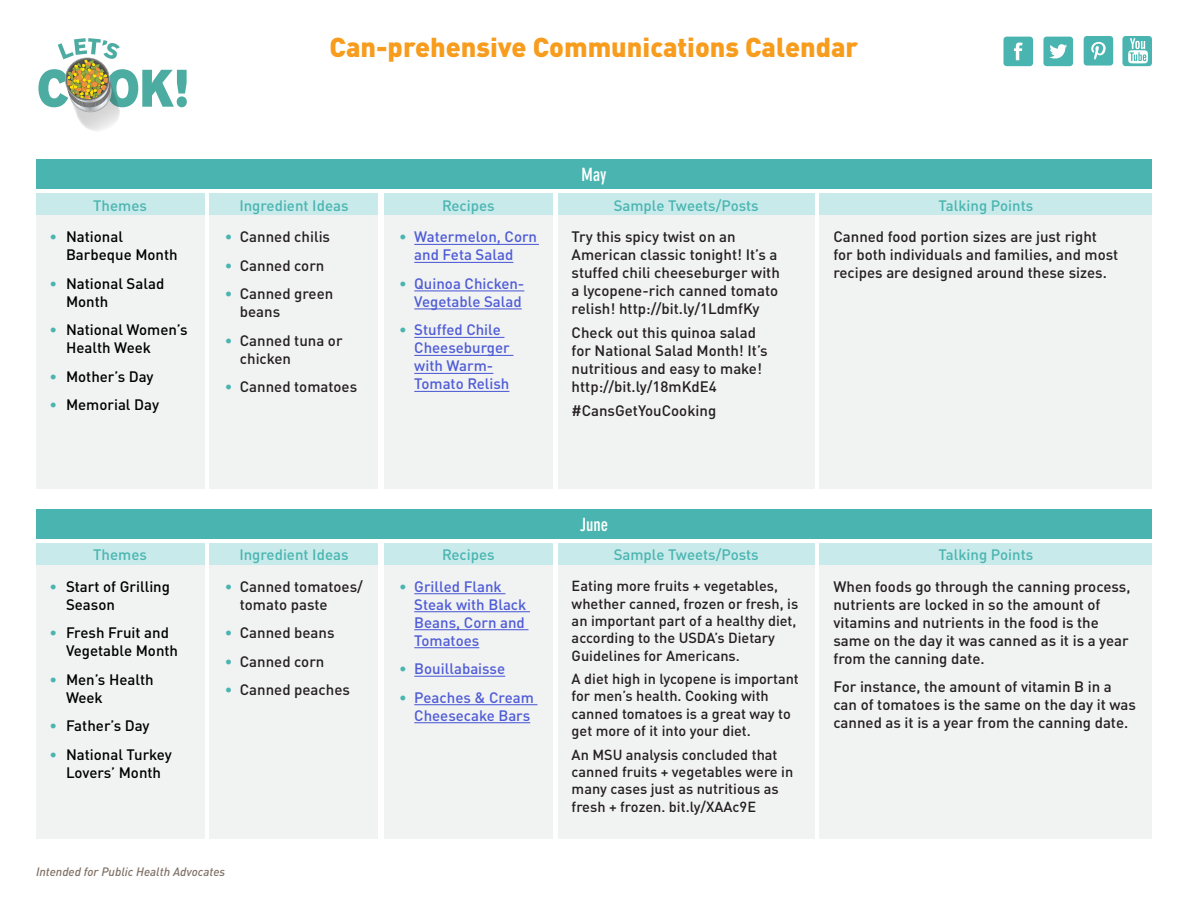
<style>
.page{position:relative;width:1188px;height:918px;background:#fff}
.page>*{position:absolute;margin:0;border:0;box-sizing:border-box;transform-origin:0 0}
.t1{font:900 27px "DINOT";color:#f79c1c}
.t2{font:700 condensed 18px "DIN Neuzeit Grotesk Std";color:#fff}
.t3{font:500 15px/18px "DINOT";color:#241f21}
.t4{font:500 15px/18px "DINOT";color:#000}
.t5{font:500 15px/18px "DINOT";color:#4f5cd6;text-align:right}
.t6{font:500 15px "DINOT";color:#4ab5b0}
.t7{font:500 14.4px/17.4px "DINOT";color:#241f21}
.t8{font:italic 500 12px "DINOT";color:#807066}
.s1{color:#4ab5b0}
</style>
<div class="page">
<svg style="left:38px;top:38px;width:149px;height:93px"></svg>
<div style="left:1004px;top:37px;width:29px;height:29px;background:#4ab5b0;border-radius:3px"></div>
<svg style="left:1014px;top:43px;width:9px;height:17px"></svg>
<div style="left:1043px;top:37px;width:30px;height:29px;background:#4ab5b0;border-radius:3px"></div>
<svg style="left:1049px;top:44px;width:18px;height:15px"></svg>
<div style="left:1084px;top:36px;width:29px;height:30px;background:#4ab5b0;border-radius:3px"></div>
<svg style="left:1091px;top:42px;width:15px;height:18px"></svg>
<div style="left:1122px;top:36px;width:30px;height:30px;background:#4ab5b0;border-radius:3px"></div>
<svg style="left:1128px;top:38px;width:20px;height:25px"></svg>
<div style="left:36px;top:159px;width:1116px;height:30px;background:#4ab5b0"></div>
<div style="left:36px;top:509px;width:1116px;height:30px;background:#4ab5b0"></div>
<div style="left:36px;top:194px;width:168px;height:22px;background:#c8eaeb"></div>
<div style="left:36px;top:543px;width:168px;height:22px;background:#c8eaeb"></div>
<div style="left:36px;top:216px;width:168px;height:273px;background:#f1f2f2"></div>
<div style="left:36px;top:565px;width:168px;height:273px;background:#f1f2f2"></div>
<div style="left:210px;top:194px;width:168px;height:22px;background:#c8eaeb"></div>
<div style="left:210px;top:543px;width:168px;height:22px;background:#c8eaeb"></div>
<div style="left:210px;top:216px;width:168px;height:273px;background:#f1f2f2"></div>
<div style="left:210px;top:565px;width:168px;height:273px;background:#f1f2f2"></div>
<div style="left:384px;top:194px;width:168px;height:22px;background:#c8eaeb"></div>
<div style="left:384px;top:543px;width:168px;height:22px;background:#c8eaeb"></div>
<div style="left:384px;top:216px;width:168px;height:273px;background:#f1f2f2"></div>
<hr style="left:414px;top:244px;width:125px;height:1px;background:#4f5cd6">
<hr style="left:414px;top:262px;width:99px;height:1px;background:#4f5cd6">
<hr style="left:414px;top:290px;width:110px;height:1px;background:#4f5cd6">
<hr style="left:414px;top:308px;width:108px;height:1px;background:#4f5cd6">
<hr style="left:414px;top:337px;width:90px;height:1px;background:#4f5cd6">
<hr style="left:414px;top:355px;width:99px;height:1px;background:#4f5cd6">
<hr style="left:414px;top:373px;width:79px;height:1px;background:#4f5cd6">
<hr style="left:414px;top:391px;width:95px;height:1px;background:#4f5cd6">
<div style="left:384px;top:565px;width:168px;height:273px;background:#f1f2f2"></div>
<hr style="left:414px;top:593px;width:91px;height:1px;background:#4f5cd6">
<hr style="left:414px;top:611px;width:116px;height:1px;background:#4f5cd6">
<hr style="left:414px;top:629px;width:114px;height:1px;background:#4f5cd6">
<hr style="left:414px;top:647px;width:65px;height:1px;background:#4f5cd6">
<hr style="left:414px;top:676px;width:91px;height:1px;background:#4f5cd6">
<hr style="left:414px;top:704px;width:123px;height:1px;background:#4f5cd6">
<hr style="left:414px;top:722px;width:116px;height:1px;background:#4f5cd6">
<div style="left:558px;top:194px;width:256px;height:22px;background:#c8eaeb"></div>
<div style="left:558px;top:543px;width:256px;height:22px;background:#c8eaeb"></div>
<div style="left:558px;top:216px;width:256px;height:273px;background:#f1f2f2"></div>
<div style="left:558px;top:565px;width:256px;height:273px;background:#f1f2f2"></div>
<div style="left:820px;top:194px;width:332px;height:22px;background:#c8eaeb"></div>
<div style="left:820px;top:543px;width:332px;height:22px;background:#c8eaeb"></div>
<div style="left:820px;top:216px;width:332px;height:273px;background:#f1f2f2"></div>
<div style="left:820px;top:565px;width:332px;height:273px;background:#f1f2f2"></div>
<h1 class="t1" style="left:330px;top:29px;width:530px">Can-prehensive Communications Calendar</h1>
<p class="t6" style="left:93px;top:196px;width:55px">Themes</p>
<p class="t4" style="left:66px;top:228px;width:113px;text-indent:-16px"><span class="s1">•</span> National<br>Barbeque Month</p>
<p class="t4" style="left:66px;top:274px;width:100px;text-indent:-16px"><span class="s1">•</span> National Salad<br>Month</p>
<p class="t4" style="left:66px;top:321px;width:123px;text-indent:-16px"><span class="s1">•</span> National Women’s<br>Health Week</p>
<p class="t4" style="left:50px;top:367px;width:106px"><span class="s1">•</span> Mother’s Day</p>
<p class="t4" style="left:50px;top:396px;width:111px"><span class="s1">•</span> Memorial Day</p>
<p class="t6" style="left:239px;top:196px;width:111px">Ingredient Ideas</p>
<p class="t3" style="left:225px;top:228px;width:107px"><span class="s1">•</span> Canned chilis</p>
<p class="t3" style="left:225px;top:256px;width:101px"><span class="s1">•</span> Canned corn</p>
<p class="t3" style="left:240px;top:285px;width:95px;text-indent:-15px"><span class="s1">•</span> Canned green beans</p>
<p class="t3" style="left:240px;top:331px;width:104px;text-indent:-15px"><span class="s1">•</span> Canned tuna or chicken</p>
<p class="t3" style="left:225px;top:378px;width:134px"><span class="s1">•</span> Canned tomatoes</p>
<p class="t6" style="left:442px;top:196px;width:54px">Recipes</p>
<p class="t5" style="left:399px;top:228px;width:139px;text-align:center"><span class="s1">•</span> Watermelon, Corn and Feta Salad</p>
<p class="t5" style="left:399px;top:274px;width:127px"><span class="s1">•</span> Quinoa Chicken-<br>Vegetable Salad</p>
<p class="t5" style="left:414px;top:321px;width:97px;text-align:left;text-indent:-15px"><span class="s1">•</span> Stuffed Chile<br>Cheeseburger with Warm-<br>Tomato Relish</p>
<p class="t2" style="left:582px;top:164px;width:26px">May</p>
<p class="t6" style="left:614px;top:196px;width:146px">Sample Tweets/Posts</p>
<p class="t3" style="left:572px;top:228px;width:210px">Try this spicy twist on an<br>American classic tonight! It’s a stuffed chili cheeseburger with a lycopene-rich canned tomato relish! http://bit.ly/1LdmfKy</p>
<p class="t3" style="left:572px;top:324px;width:198px">Check out this quinoa salad for National Salad Month! It’s nutritious and easy to make! http://bit.ly/18mKdE4</p>
<p class="t3" style="left:572px;top:402px;width:146px">#CansGetYouCooking</p>
<p class="t6" style="left:939px;top:196px;width:96px">Talking Points</p>
<p class="t3" style="left:833px;top:228px;width:286px">Canned food portion sizes are just right for both individuals and families, and most recipes are designed around these sizes.</p>
<p class="t2" style="left:580px;top:514px;width:30px">June</p>
<p class="t6" style="left:93px;top:545px;width:55px">Themes</p>
<p class="t6" style="left:239px;top:545px;width:111px">Ingredient Ideas</p>
<p class="t6" style="left:442px;top:545px;width:54px">Recipes</p>
<p class="t6" style="left:614px;top:545px;width:146px">Sample Tweets/Posts</p>
<p class="t6" style="left:939px;top:545px;width:96px">Talking Points</p>
<p class="t4" style="left:66px;top:577px;width:106px;text-indent:-16px"><span class="s1">•</span> Start of Grilling<br>Season</p>
<p class="t4" style="left:66px;top:623px;width:114px;text-indent:-16px"><span class="s1">•</span> Fresh Fruit and<br>Vegetable Month</p>
<p class="t4" style="left:66px;top:670px;width:89px;text-indent:-16px"><span class="s1">•</span> Men’s Health<br>Week</p>
<p class="t4" style="left:50px;top:716px;width:102px"><span class="s1">•</span> Father’s Day</p>
<p class="t4" style="left:50px;top:745px;width:124px;text-align:center"><span class="s1">•</span> National Turkey<br>Lovers’ Month</p>
<p class="t3" style="left:240px;top:577px;width:124px;text-indent:-15px"><span class="s1">•</span> Canned tomatoes/ tomato paste</p>
<p class="t3" style="left:225px;top:623px;width:111px"><span class="s1">•</span> Canned beans</p>
<p class="t3" style="left:225px;top:652px;width:101px"><span class="s1">•</span> Canned corn</p>
<p class="t3" style="left:225px;top:680px;width:127px"><span class="s1">•</span> Canned peaches</p>
<p class="t5" style="left:414px;top:577px;width:114px;text-align:left;text-indent:-15px"><span class="s1">•</span> Grilled Flank<br>Steak with Black<br>Beans, Corn and<br>Tomatoes</p>
<p class="t5" style="left:399px;top:659px;width:107px"><span class="s1">•</span> Bouillabaisse</p>
<p class="t5" style="left:399px;top:688px;width:136px"><span class="s1">•</span> Peaches &amp; Cream<br>Cheesecake Bars</p>
<p class="t7" style="left:572px;top:577px;width:228px">Eating more fruits + vegetables, whether canned, frozen or fresh, is an important part of a healthy diet, according to the USDA’s Dietary<br>Guidelines for Americans.</p>
<p class="t7" style="left:572px;top:670px;width:229px">A diet high in lycopene is important for men’s health. Cooking with canned tomatoes is a great way to get more of it into your diet.</p>
<p class="t7" style="left:572px;top:745px;width:223px">An MSU analysis concluded that canned fruits + vegetables were in many cases just as nutritious as fresh + frozen. bit.ly/XAAc9E</p>
<p class="t3" style="left:833px;top:577px;width:299px">When foods go through the canning process, nutrients are locked in so the amount of vitamins and nutrients in the food is the same on the day it was canned as it is a year from the canning date.</p>
<p class="t3" style="left:833px;top:677px;width:304px">For instance, the amount of vitamin B in a can of tomatoes is the same on the day it was canned as it is a year from the canning date.</p>
<p class="t8" style="left:36px;top:864px;width:191px">Intended for Public Health Advocates</p>
</div>
